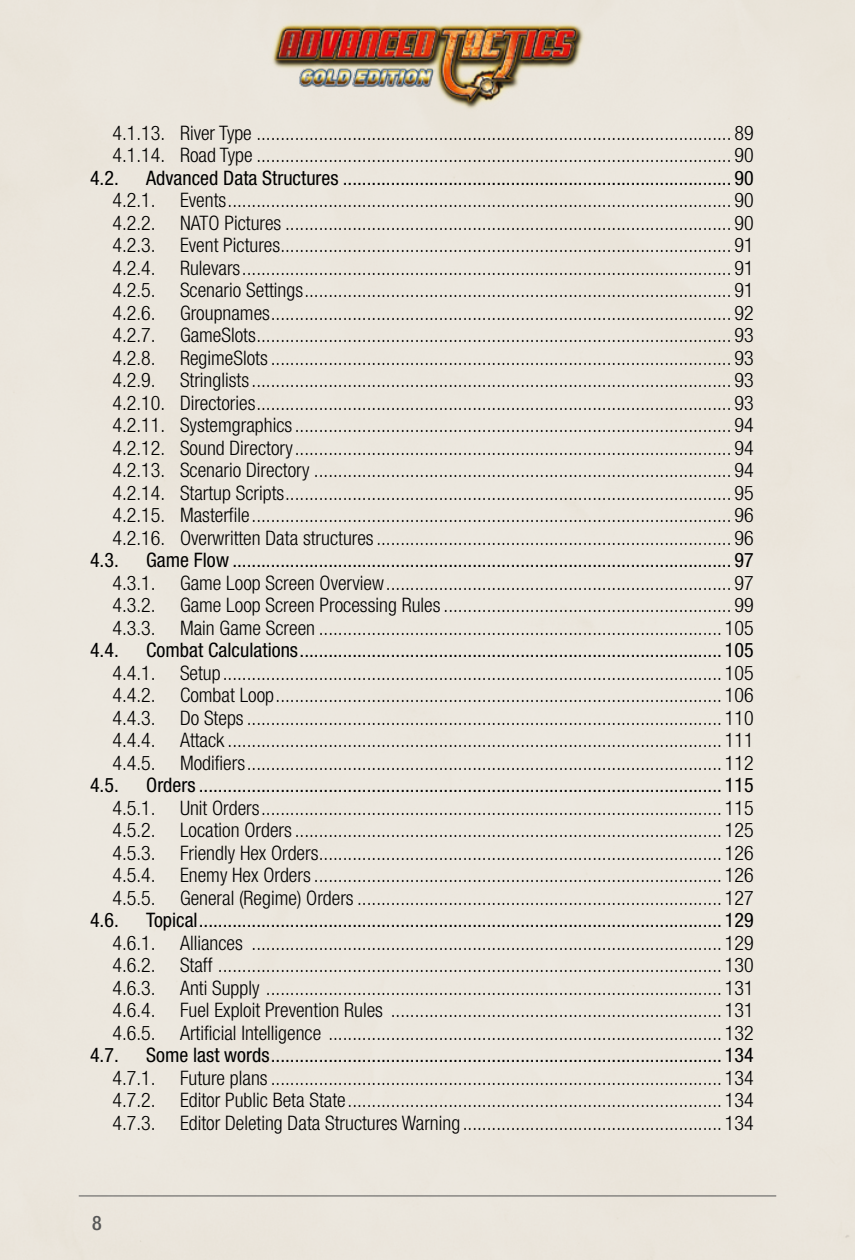
<style>
.page{position:relative;width:855px;height:1260px;background:#fff}
.page>*{position:absolute;margin:0;border:0;box-sizing:border-box;transform-origin:0 0}
.TOC_03{font:300 condensed 20px "Helvetica Neue";color:#000}
.TOC_02{font:condensed 20px "Helvetica Neue";color:#000}
.t1{font:500 condensed 20px "Helvetica Neue";color:#565656}
</style>
<div class="page">
<img style="left:269px;top:20px;width:317px;height:91px">
<hr style="left:79px;top:1196px;width:697px;height:1px;background:#565656">
<p class="TOC_03" style="left:112px;top:121px;width:643px">4.1.13. River Type ................................................................................................... 89</p>
<p class="TOC_03" style="left:112px;top:144px;width:643px">4.1.14. Road Type ................................................................................................... 90</p>
<p class="TOC_02" style="left:90px;top:166px;width:30px">4.2.</p>
<p class="TOC_02" style="left:146px;top:166px;width:609px">Advanced Data Structures ................................................................................. 90</p>
<p class="TOC_03" style="left:112px;top:189px;width:643px">4.2.1. Events......................................................................................................... 90</p>
<p class="TOC_03" style="left:112px;top:211px;width:643px">4.2.2. NATO Pictures ............................................................................................. 90</p>
<p class="TOC_03" style="left:112px;top:234px;width:643px">4.2.3. Event Pictures.............................................................................................. 91</p>
<p class="TOC_03" style="left:112px;top:256px;width:643px">4.2.4. Rulevars...................................................................................................... 91</p>
<p class="TOC_03" style="left:112px;top:279px;width:643px">4.2.5. Scenario Settings......................................................................................... 91</p>
<p class="TOC_03" style="left:112px;top:301px;width:643px">4.2.6. Groupnames................................................................................................ 92</p>
<p class="TOC_03" style="left:112px;top:324px;width:643px">4.2.7. GameSlots................................................................................................... 93</p>
<p class="TOC_03" style="left:112px;top:346px;width:643px">4.2.8. RegimeSlots................................................................................................ 93</p>
<p class="TOC_03" style="left:112px;top:369px;width:643px">4.2.9. Stringlists.................................................................................................... 93</p>
<p class="TOC_03" style="left:112px;top:391px;width:643px">4.2.10. Directories................................................................................................... 93</p>
<p class="TOC_03" style="left:112px;top:414px;width:643px">4.2.11. Systemgraphics........................................................................................... 94</p>
<p class="TOC_03" style="left:112px;top:436px;width:643px">4.2.12. Sound Directory........................................................................................... 94</p>
<p class="TOC_03" style="left:112px;top:459px;width:643px">4.2.13. Scenario Directory ....................................................................................... 94</p>
<p class="TOC_03" style="left:112px;top:481px;width:643px">4.2.14. Startup Scripts............................................................................................. 95</p>
<p class="TOC_03" style="left:112px;top:504px;width:643px">4.2.15. Masterfile.................................................................................................... 96</p>
<p class="TOC_03" style="left:112px;top:526px;width:643px">4.2.16. Overwritten Data structures.......................................................................... 96</p>
<p class="TOC_02" style="left:90px;top:549px;width:30px">4.3.</p>
<p class="TOC_02" style="left:146px;top:549px;width:609px">Game Flow ........................................................................................................ 97</p>
<p class="TOC_03" style="left:112px;top:571px;width:643px">4.3.1. Game Loop Screen Overview........................................................................ 97</p>
<p class="TOC_03" style="left:112px;top:594px;width:643px">4.3.2. Game Loop Screen Processing Rules............................................................ 99</p>
<p class="TOC_03" style="left:112px;top:616px;width:643px">4.3.3. Main Game Screen .................................................................................... 105</p>
<p class="TOC_02" style="left:90px;top:639px;width:30px">4.4.</p>
<p class="TOC_02" style="left:146px;top:639px;width:609px">Combat Calculations........................................................................................ 105</p>
<p class="TOC_03" style="left:112px;top:661px;width:643px">4.4.1. Setup........................................................................................................ 105</p>
<p class="TOC_03" style="left:112px;top:684px;width:643px">4.4.2. Combat Loop............................................................................................. 106</p>
<p class="TOC_03" style="left:112px;top:706px;width:643px">4.4.3. Do Steps................................................................................................... 110</p>
<p class="TOC_03" style="left:112px;top:729px;width:643px">4.4.4. Attack ....................................................................................................... 111</p>
<p class="TOC_03" style="left:112px;top:751px;width:643px">4.4.5. Modifiers................................................................................................... 112</p>
<p class="TOC_02" style="left:90px;top:774px;width:30px">4.5.</p>
<p class="TOC_02" style="left:146px;top:774px;width:609px">Orders ............................................................................................................. 115</p>
<p class="TOC_03" style="left:112px;top:796px;width:643px">4.5.1. Unit Orders................................................................................................ 115</p>
<p class="TOC_03" style="left:112px;top:819px;width:643px">4.5.2. Location Orders......................................................................................... 125</p>
<p class="TOC_03" style="left:112px;top:841px;width:643px">4.5.3. Friendly Hex Orders.................................................................................... 126</p>
<p class="TOC_03" style="left:112px;top:864px;width:643px">4.5.4. Enemy Hex Orders ..................................................................................... 126</p>
<p class="TOC_03" style="left:112px;top:886px;width:643px">4.5.5. General (Regime) Orders ............................................................................ 127</p>
<p class="TOC_02" style="left:90px;top:909px;width:30px">4.6.</p>
<p class="TOC_02" style="left:146px;top:909px;width:609px">Topical............................................................................................................. 129</p>
<p class="TOC_03" style="left:112px;top:931px;width:643px">4.6.1. Alliances .................................................................................................. 129</p>
<p class="TOC_03" style="left:112px;top:954px;width:643px">4.6.2. Staff ......................................................................................................... 130</p>
<p class="TOC_03" style="left:112px;top:976px;width:643px">4.6.3. Anti Supply ............................................................................................... 131</p>
<p class="TOC_03" style="left:112px;top:999px;width:643px">4.6.4. Fuel Exploit Prevention Rules ..................................................................... 131</p>
<p class="TOC_03" style="left:112px;top:1021px;width:643px">4.6.5. Artificial Intelligence .................................................................................. 132</p>
<p class="TOC_02" style="left:90px;top:1044px;width:30px">4.7.</p>
<p class="TOC_02" style="left:146px;top:1044px;width:609px">Some last words.............................................................................................. 134</p>
<p class="TOC_03" style="left:112px;top:1066px;width:643px">4.7.1. Future plans.............................................................................................. 134</p>
<p class="TOC_03" style="left:112px;top:1089px;width:643px">4.7.2. Editor Public Beta State.............................................................................. 134</p>
<p class="TOC_03" style="left:112px;top:1111px;width:643px">4.7.3. Editor Deleting Data Structures Warning ...................................................... 134</p>
<p class="t1" style="left:92px;top:1211px;width:11px">8</p>
</div>
